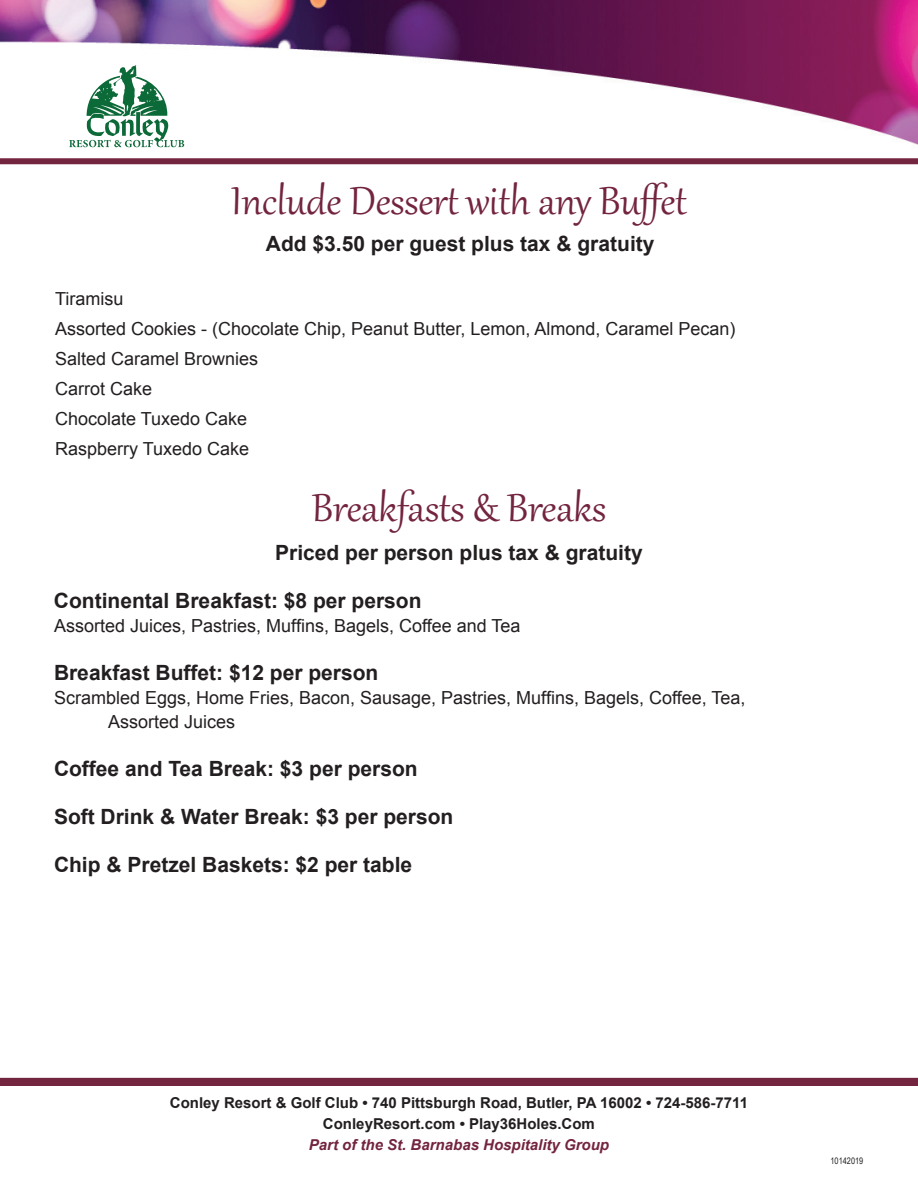
<style>
.page{position:relative;width:918px;height:1188px;background:#fff}
.page>*{position:absolute;margin:0;border:0;box-sizing:border-box;transform-origin:0 0}
.t1{font:48px "Gabriola";color:#73243e}
.t2{font:700 21px "Arial";color:#231f20}
.t3{font:18px/30px "Arial";color:#231f20}
.t4{font:700 15px/21px "Arial";color:#231f20;text-align:center}
.t5{font:italic 700 15px "Arial";color:#73243e}
.t6{font:9px "Arial Narrow";color:#231f20}
</style>
<div class="page">
<div style="left:0;top:1080px;width:918px;height:6px;background:#73243e"></div>
<img style="left:0;top:0;width:918px;height:148px">
<svg style="left:69px;top:65px;width:115px;height:82px"></svg>
<div style="left:0;top:158px;width:918px;height:6px;background:#73243e"></div>
<div style="left:0;top:1078px;width:918px;height:6px;background:#73243e"></div>
<h1 class="t1" style="left:231px;top:170px;width:457px">Include Dessert with any Buffet</h1>
<p class="t2" style="left:266px;top:229px;width:390px">Add $3.50 per guest plus tax &amp; gratuity</p>
<p class="t3" style="left:55px;top:283px;width:682px">Tiramisu<br>Assorted Cookies - (Chocolate Chip, Peanut Butter, Lemon, Almond, Caramel Pecan)<br>Salted Caramel Brownies<br>Carrot Cake<br>Chocolate Tuxedo Cake<br>Raspberry Tuxedo Cake</p>
<h1 class="t1" style="left:312px;top:476px;width:296px">Breakfasts &amp; Breaks</h1>
<p class="t2" style="left:275px;top:538px;width:369px">Priced per person plus tax &amp; gratuity</p>
<p class="t2" style="left:54px;top:586px;width:369px">Continental Breakfast: $8 per person</p>
<p class="t3" style="left:54px;top:610px;width:468px">Assorted Juices, Pastries, Muffins, Bagels, Coffee and Tea</p>
<p class="t2" style="left:54px;top:658px;width:326px">Breakfast Buffet: $12 per person</p>
<p class="t3" style="left:108px;top:685px;width:639px;line-height:24px;text-indent:-54px">Scrambled Eggs, Home Fries, Bacon, Sausage, Pastries, Muffins, Bagels, Coffee, Tea,<br>Assorted Juices</p>
<p class="t2" style="left:54px;top:754px;width:365px">Coffee and Tea Break: $3 per person</p>
<p class="t2" style="left:54px;top:802px;width:401px">Soft Drink &amp; Water Break: $3 per person</p>
<p class="t2" style="left:54px;top:850px;width:360px">Chip &amp; Pretzel Baskets: $2 per table</p>
<p class="t4" style="left:170px;top:1093px;width:580px">Conley Resort &amp; Golf Club • 740 Pittsburgh Road, Butler, PA 16002 • 724-586-7711<br>ConleyResort.com • Play36Holes.Com</p>
<p class="t5" style="left:309px;top:1135px;width:302px">Part of the St. Barnabas Hospitality Group</p>
<p class="t6" style="left:831px;top:1154px;width:34px">10142019</p>
</div>
